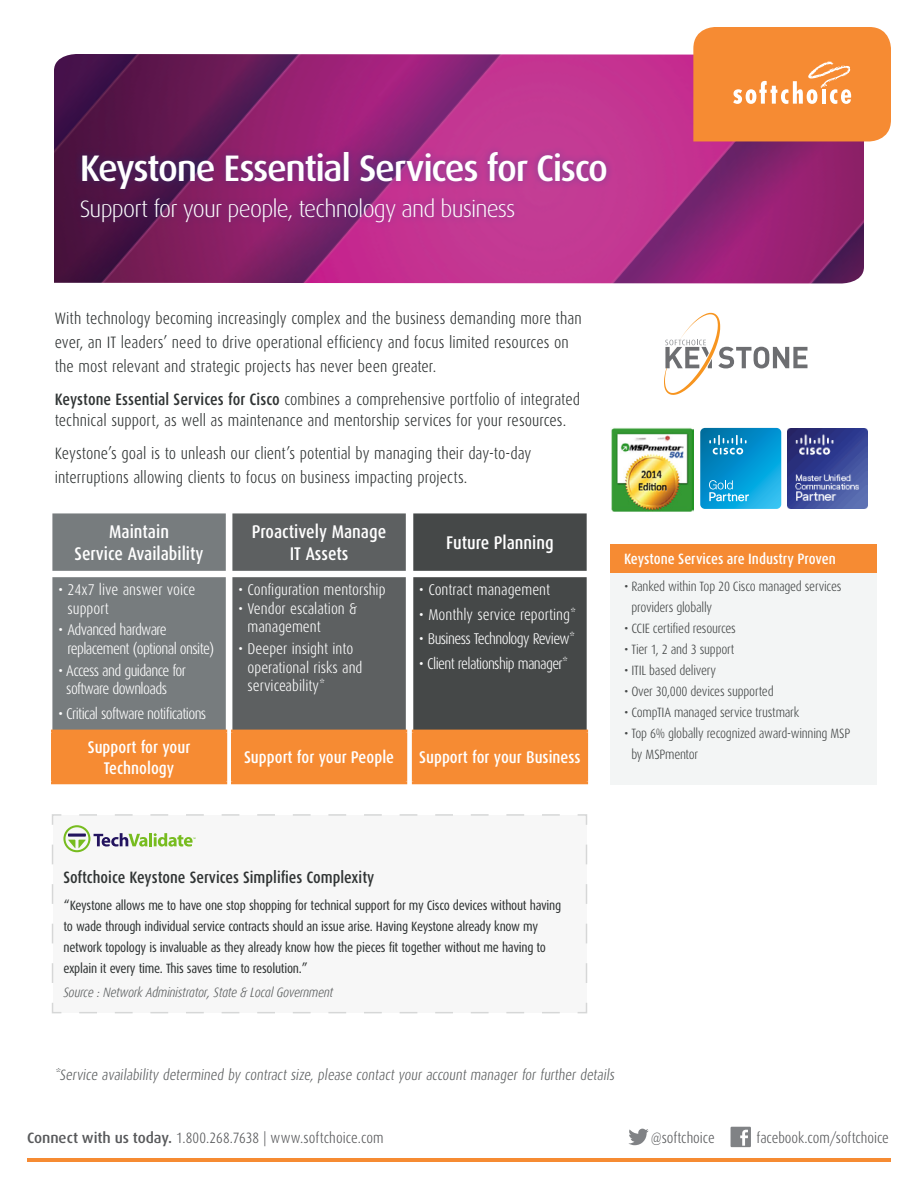
<style>
.page{position:relative;width:918px;height:1188px;background:#fff}
.page>*{position:absolute;margin:0;border:0;box-sizing:border-box;transform-origin:0 0}
.t1{font:500 36.9px "Dax";letter-spacing:-.04em;color:#fff}
.t2{font:300 23.7px "Dax";letter-spacing:-.035em;color:#fff}
.t3{font:500 18.45px/22px "Dax Condensed";color:#fff;text-align:center}
.t4{font:500 16.95px/20.4px "Dax Condensed";color:#fff;text-align:center}
.t5{font:300 16.5px/24px "Dax Condensed";letter-spacing:.005em;color:#303434}
.t6{font:500 16.5px "Dax Condensed";color:#303434}
.t7{font:300 15.6px/18.8px "Dax Condensed";color:#fff}
.t8{font:300 15.6px/18.8px "Dax Condensed";letter-spacing:-.025em;color:#fff}
.t9{font:300 15px "Dax Condensed";color:#5d6061}
.t10{font:300 15px "Dax Condensed";color:#58595b}
.t11{font:500 15px "Dax Condensed";color:#fff}
.t12{font:13.5px/21px "Dax Condensed";letter-spacing:-.02em;color:#303434}
.t13{font:300 13.5px/21px "Dax Condensed";letter-spacing:-.015em;color:#454848}
.t14{font:italic 300 13.5px "Dax Condensed";letter-spacing:-.02em;color:#5d6061}
.s1{font-weight:500}
.s2{font-family:"Dax";font-weight:500}
</style>
<div class="page">
<div style="left:52px;top:513px;width:174px;height:217px;background:#777c7e"></div>
<div style="left:52px;top:731px;width:174px;height:52px;background:#f68b33"></div>
<svg style="left:232px;top:513px;width:355px;height:270px;background:#766555"></svg>
<hr style="left:412px;top:730px;width:176px;height:2px;background:#f68b33">
<hr style="left:412px;top:732px;width:3px;height:49px;background:#f68b33">
<hr style="left:585px;top:732px;width:3px;height:49px;background:#f68b33">
<hr style="left:412px;top:781px;width:176px;height:3px;background:#f68b33">
<hr style="left:231px;top:730px;width:176px;height:2px;background:#f68b33">
<hr style="left:231px;top:732px;width:3px;height:49px;background:#f68b33">
<hr style="left:404px;top:732px;width:3px;height:49px;background:#f68b33">
<hr style="left:231px;top:781px;width:176px;height:3px;background:#f68b33">
<hr style="left:51px;top:730px;width:176px;height:2px;background:#f68b33">
<hr style="left:51px;top:732px;width:3px;height:49px;background:#f68b33">
<hr style="left:224px;top:732px;width:3px;height:49px;background:#f68b33">
<hr style="left:51px;top:781px;width:176px;height:3px;background:#f68b33">
<img style="left:54px;top:54px;width:810px;height:230px">
<div style="left:73px;top:144px;width:541px;height:86px;background:#004994;opacity:.35"></div>
<svg style="left:693px;top:27px;width:198px;height:114px;background:#f69240"></svg>
<hr style="left:27px;top:1158px;width:864px;height:3px;background:#f68b33">
<div style="left:610px;top:545px;width:268px;height:28px;background:#f68b33"></div>
<div style="left:610px;top:573px;width:268px;height:212px;background:#f3f5f5"></div>
<svg style="left:628px;top:1129px;width:21px;height:16px"></svg>
<div style="left:731px;top:1127px;width:20px;height:20px;background:#808285"></div>
<svg style="left:740px;top:1130px;width:8px;height:16px"></svg>
<svg style="left:664px;top:313px;width:143px;height:82px"></svg>
<svg style="left:52px;top:814px;width:535px;height:200px"></svg>
<svg style="left:63px;top:825px;width:133px;height:27px"></svg>
<svg style="left:700px;top:428px;width:81px;height:81px;background:#169cd2"></svg>
<img style="left:788px;top:429px;width:80px;height:80px">
<img style="left:611px;top:428px;width:82px;height:84px">
<h1 class="t1" style="left:80px;top:148px;width:530px">Keystone Essential Services for Cisco</h1>
<h2 class="t2" style="left:80px;top:196px;width:437px">Support for your people, technology and business</h2>
<p class="t5" style="left:55px;top:307px;width:528px">With technology becoming increasingly complex and the business demanding more than ever, an IT leaders’ need to drive operational efficiency and focus limited resources on the most relevant and strategic projects has never been greater.</p>
<p class="t5" style="left:55px;top:389px;width:527px;line-height:21px"><span class="s1">Keystone Essential Services for Cisco</span> combines a comprehensive portfolio of integrated technical support, as well as maintenance and mentorship services for your resources.</p>
<p class="t5" style="left:55px;top:442px;width:478px">Keystone’s goal is to unleash our client’s potential by managing their day-to-day interruptions allowing clients to focus on business impacting projects.</p>
<p class="t3" style="left:75px;top:521px;width:130px">Maintain<br>Service Availability</p>
<p class="t3" style="left:252px;top:521px;width:136px">Proactively Manage<br>IT Assets</p>
<p class="t3" style="left:446px;top:532px;width:109px">Future Planning</p>
<p class="t7" style="left:68px;top:580px;width:129px;text-indent:-9px">• 24x7 live answer voice support</p>
<p class="t8" style="left:68px;top:621px;width:148px;text-indent:-9px">• Advanced hardware replacement (optional onsite)</p>
<p class="t8" style="left:66px;top:661px;width:121px;text-indent:-8px">• Access and guidance for software downloads</p>
<p class="t8" style="left:58px;top:704px;width:150px">• Critical software notifications</p>
<p class="t7" style="left:238px;top:580px;width:149px">• Configuration mentorship</p>
<p class="t7" style="left:248px;top:599px;width:111px;text-indent:-9px">• Vendor escalation &amp; management</p>
<p class="t7" style="left:248px;top:639px;width:116px;text-indent:-9px">• Deeper insight into operational risks and serviceability*</p>
<p class="t7" style="left:419px;top:580px;width:133px">• Contract management</p>
<p class="t7" style="left:419px;top:605px;width:158px">• Monthly service reporting*</p>
<p class="t8" style="left:419px;top:630px;width:157px">• Business Technology Review*</p>
<p class="t8" style="left:419px;top:654px;width:151px">• Client relationship manager*</p>
<p class="t4" style="left:88px;top:737px;width:104px">Support for your<br>Technology</p>
<p class="t4" style="left:244px;top:748px;width:152px">Support for your People</p>
<p class="t4" style="left:419px;top:748px;width:163px">Support for your Business</p>
<p class="t11" style="left:624px;top:551px;width:213px">Keystone Services are Industry Proven</p>
<p class="t13" style="left:631px;top:576px;width:212px;text-indent:-7px">• Ranked within Top 20 Cisco managed services providers globally</p>
<p class="t13" style="left:624px;top:618px;width:114px">• CCIE certified resources</p>
<p class="t13" style="left:624px;top:639px;width:112px">• Tier 1, 2 and 3 support</p>
<p class="t13" style="left:624px;top:660px;width:94px">• ITIL based delivery</p>
<p class="t13" style="left:624px;top:681px;width:151px">• Over 30,000 devices supported</p>
<p class="t13" style="left:624px;top:702px;width:177px">• CompTIA managed service trustmark</p>
<p class="t13" style="left:631px;top:723px;width:220px;text-indent:-7px">• Top 6% globally recognized award-winning MSP by MSPmentor</p>
<p class="t6" style="left:63px;top:868px;width:312px">Softchoice Keystone Services Simplifies Complexity</p>
<p class="t12" style="left:63px;top:895px;width:499px">“Keystone allows me to have one stop shopping for technical support for my Cisco devices without having to wade through individual service contracts should an issue arise. Having Keystone already know my network topology is invaluable as they already know how the pieces fit together without me having to explain it every time. This saves time to resolution.”</p>
<p class="t14" style="left:63px;top:985px;width:271px">Source : Network Administrator, State &amp; Local Government</p>
<p class="t9" style="left:54px;top:1066px;width:564px">*Service availability determined by contract size, please contact your account manager for further details</p>
<p class="t10" style="left:27px;top:1129px;width:358px"><span class="s2">Connect with us today.</span> 1.800.268.7638 | www.softchoice.com</p>
<p class="t10" style="left:651px;top:1129px;width:65px">@softchoice</p>
<p class="t10" style="left:756px;top:1129px;width:134px">facebook.com/softchoice</p>
</div>
